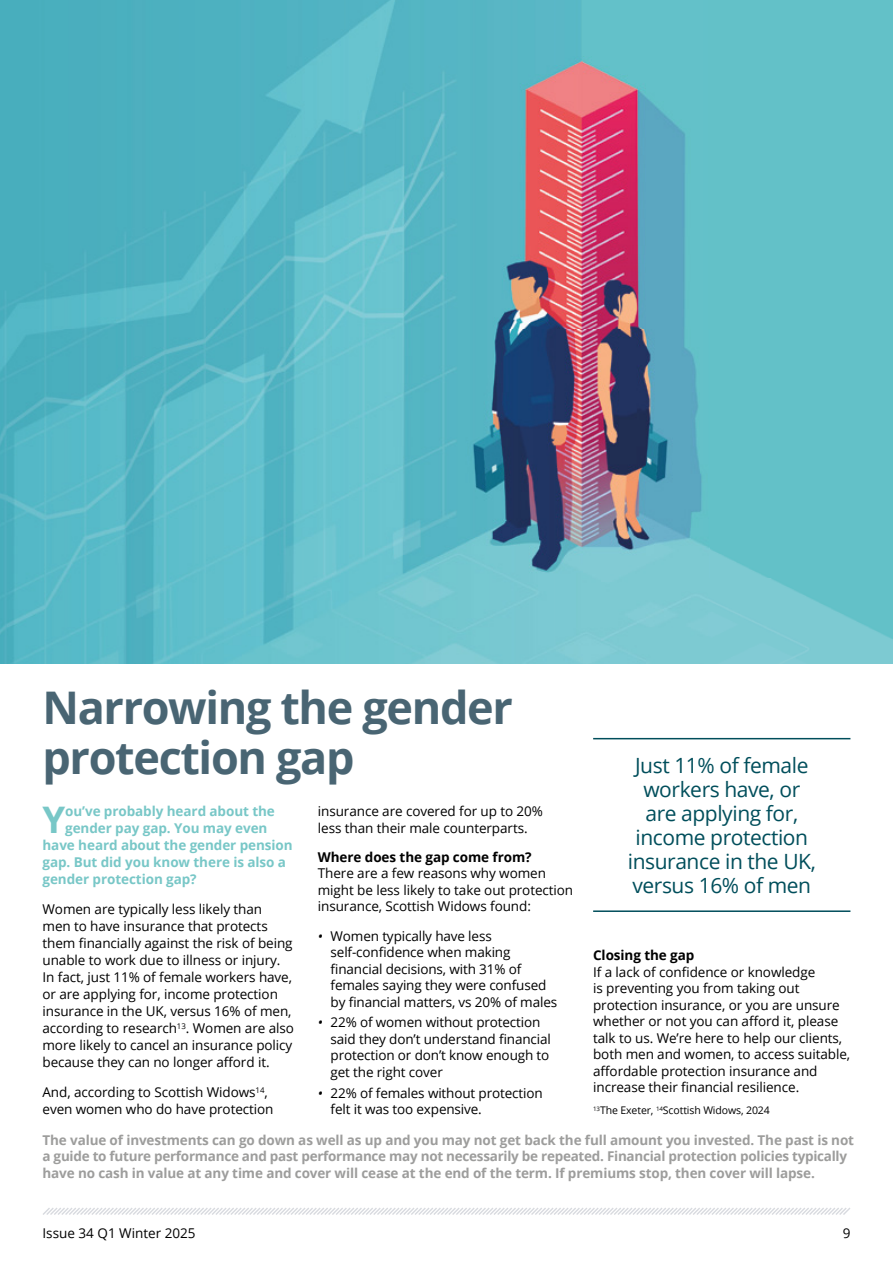
<style>
.page{position:relative;width:893px;height:1263px;background:#fff}
.page>*{position:absolute;margin:0;border:0;box-sizing:border-box;transform-origin:0 0}
.t1{font:700 45px/49.5px "Open Sans";letter-spacing:-.03em;color:#496573}
.t2{font:700 36.6px "Open Sans";color:#78c7c7}
.t3{font:21px/24px "Open Sans";letter-spacing:-.02em;color:#004e5b;text-align:center}
.t4{font:13.5px/16.5px "Open Sans";letter-spacing:-.005em;color:#000}
.t5{font:700 13.5px/16.5px "Open Sans";letter-spacing:-.01em;color:#9d9d9c}
.t6{font:700 13.5px "Open Sans";letter-spacing:-.005em;color:#78c7c7}
.t7{font:700 13.5px "Open Sans";letter-spacing:-.005em;color:#000}
.t8{font:10.5px "Open Sans";letter-spacing:-.01em;color:#000}
.s1{font-style:italic}
</style>
<div class="page">
<svg style="left:43px;top:1208px;width:807px;height:7px"></svg>
<img style="left:0;top:0;width:893px;height:663px">
<hr style="left:593px;top:738px;width:257px;height:1px;background:#004e5b">
<hr style="left:593px;top:910px;width:257px;height:2px;background:#004e5b">
<h1 class="t1" style="left:43px;top:682px;width:472px">Narrowing the gender protection gap</h1>
<h2 class="t2" style="left:43px;top:793px;width:24px">Y</h2>
<p class="t6" style="left:65px;top:802px;width:211px">ou’ve probably heard about the</p>
<p class="t6" style="left:65px;top:818px;width:204px">gender pay gap. You may even</p>
<p class="t6" style="left:43px;top:835px;width:252px">have heard about the gender pension</p>
<p class="t6" style="left:43px;top:852px;width:245px">gap. But did you know there is also a</p>
<p class="t6" style="left:43px;top:869px;width:156px">gender protection gap?</p>
<p class="t4" style="left:43px;top:900px;width:253px;line-height:17.1px">Women are typically less likely than<br>men to have insurance that protects them financially against the risk of being unable to work due to illness or injury.<br>In fact, just 11% of female workers have, or are applying for, income protection insurance in the UK, versus 16% of men, according to research<sup>13</sup>. Women are also more likely to cancel an insurance policy because they can no longer afford it.</p>
<p class="t4" style="left:43px;top:1083px;width:233px;line-height:17.1px">And, according to Scottish Widows<sup>14</sup>, even women who do have protection</p>
<p class="t4" style="left:318px;top:803px;width:227px">insurance are covered for up to 20% less than their male counterparts.</p>
<p class="t7" style="left:318px;top:847px;width:215px">Where does the gap come from?</p>
<p class="t4" style="left:318px;top:865px;width:257px">There are a few reasons why women might be less likely to take out protection insurance, Scottish Widows found:</p>
<p class="t4" style="left:331px;top:927px;width:228px;text-indent:-13px"><span class="s1">•</span> Women typically have less self-confidence when making financial decisions, with 31% of females saying they were confused by financial matters, vs 20% of males</p>
<p class="t4" style="left:331px;top:1014px;width:222px;text-indent:-13px"><span class="s1">•</span> 22% of women without protection said they don’t understand financial protection or don’t know enough to get the right cover</p>
<p class="t4" style="left:331px;top:1084px;width:214px;text-indent:-13px"><span class="s1">•</span> 22% of females without protection felt it was too expensive.</p>
<h3 class="t3" style="left:628px;top:753px;width:190px">Just 11% of female workers have, or are applying for, income protection insurance in the UK, versus 16% of men</h3>
<p class="t7" style="left:593px;top:946px;width:103px">Closing the gap</p>
<p class="t4" style="left:593px;top:963px;width:259px">If a lack of confidence or knowledge<br>is preventing you from taking out protection insurance, or you are unsure whether or not you can afford it, please talk to us. We’re here to help our clients, both men and women, to access suitable, affordable protection insurance and increase their financial resilience.</p>
<p class="t8" style="left:593px;top:1103px;width:178px"><sup>13</sup>The Exeter, <sup>14</sup>Scottish Widows, 2024</p>
<p class="t5" style="left:43px;top:1131px;width:813px">The value of investments can go down as well as up and you may not get back the full amount you invested. The past is not a guide to future performance and past performance may not necessarily be repeated. Financial protection policies typically have no cash in value at any time and cover will cease at the end of the term. If premiums stop, then cover will lapse.</p>
<p class="t4" style="left:43px;top:1224px;width:155px">Issue 34 Q1 Winter 2025</p>
<p class="t4" style="left:843px;top:1224px;width:9px">9</p>
</div>
